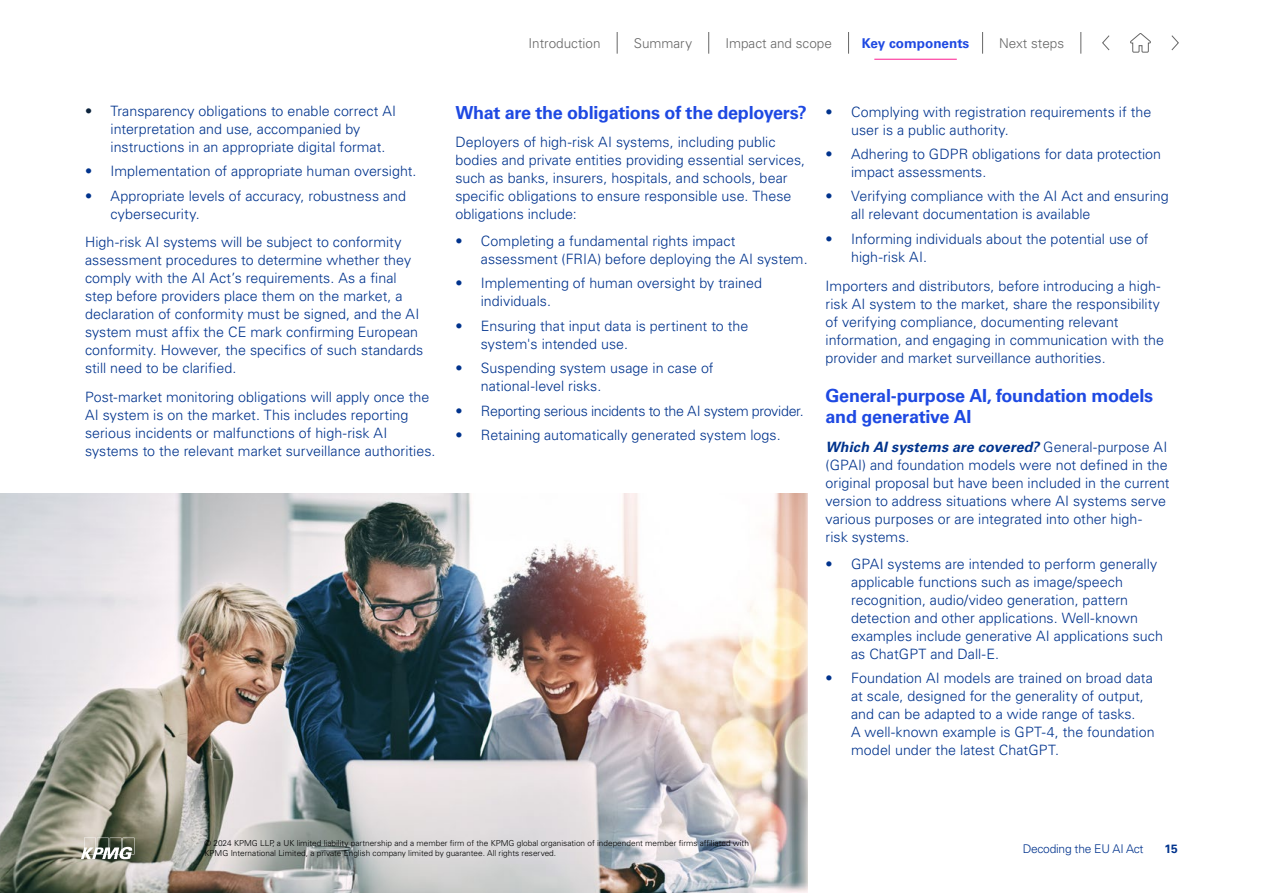
<style>
.page{position:relative;width:1263px;height:893px;background:#fff}
.page>*{position:absolute;margin:0;border:0;box-sizing:border-box;transform-origin:0 0}
.t1{font:700 18px/21.6px "Univers LT Std";letter-spacing:-.015em;color:#1e49e2}
.t2{font:300 14.25px/18px "Univers LT Std";color:#00338d}
.t3{font:300 14.25px "Univers LT Std";letter-spacing:-.025em;color:#00338d}
.t4{font:300 13.5px "Univers LT Std";color:#666}
.t5{font:700 13.5px "Univers LT Std";color:#1e49e2}
.t6{font:300 12px "Univers LT Std";letter-spacing:-.02em;color:#00338d}
.t7{font:700 12px "Univers LT Std";color:#00338d}
.t8{font:300 8.25px/9.9px "Univers LT Std";color:#000}
.s1{color:#0c233c}
.s2{font-weight:700;font-style:italic}
</style>
<div class="page">
<img style="left:0;top:494px;width:808px;height:399px">
<svg style="left:81px;top:838px;width:53px;height:21px"></svg>
<svg style="left:1130px;top:33px;width:21px;height:20px"></svg>
<svg style="left:1171px;top:35px;width:8px;height:16px"></svg>
<svg style="left:1102px;top:35px;width:8px;height:16px"></svg>
<svg style="left:617px;top:32px;width:1px;height:22px"></svg>
<svg style="left:708px;top:32px;width:1px;height:22px"></svg>
<svg style="left:848px;top:32px;width:1px;height:22px"></svg>
<svg style="left:982px;top:32px;width:1px;height:22px"></svg>
<svg style="left:1080px;top:32px;width:1px;height:22px"></svg>
<hr style="left:874px;top:59px;width:83px;height:1px;background:#fd349c">
<p class="t4" style="left:528px;top:35px;width:74px">Introduction</p>
<p class="t4" style="left:634px;top:35px;width:60px">Summary</p>
<p class="t4" style="left:725px;top:35px;width:108px">Impact and scope</p>
<p class="t5" style="left:862px;top:35px;width:109px">Key components</p>
<p class="t4" style="left:999px;top:35px;width:66px">Next steps</p>
<p class="t2" style="left:111px;top:102px;width:287px;text-indent:-26px"><span class="s1">•</span> Transparency obligations to enable correct AI interpretation and use, accompanied by instructions in an appropriate digital format.</p>
<p class="t2" style="left:85px;top:162px;width:333px">• Implementation of appropriate human oversight.</p>
<p class="t2" style="left:111px;top:187px;width:297px;text-indent:-26px">• Appropriate levels of accuracy, robustness and cybersecurity.</p>
<p class="t2" style="left:85px;top:233px;width:340px">High-risk AI systems will be subject to conformity assessment procedures to determine whether they comply with the AI Act’s requirements. As a fnal step before providers place them on the market, a declaration of conformity must be signed, and the AI system must affx the CE mark confrming European conformity. However, the specifcs of such standards still need to be clarifed.</p>
<p class="t2" style="left:85px;top:388px;width:352px">Post-market monitoring obligations will apply once the AI system is on the market. This includes reporting serious incidents or malfunctions of high-risk AI systems to the relevant market surveillance authorities.</p>
<p class="t1" style="left:455px;top:102px;width:353px">What are the obligations of the deployers?</p>
<p class="t2" style="left:455px;top:133px;width:351px">Deployers of high-risk AI systems, including public bodies and private entities providing essential services, such as banks, insurers, hospitals, and schools, bear specifc obligations to ensure responsible use. These obligations include:</p>
<p class="t2" style="left:481px;top:232px;width:328px;text-indent:-26px">• Completing a fundamental rights impact assessment (FRIA) before deploying the AI system.</p>
<p class="t2" style="left:481px;top:274px;width:283px;text-indent:-26px">• Implementing of human oversight by trained individuals.</p>
<p class="t2" style="left:481px;top:317px;width:269px;text-indent:-26px">• Ensuring that input data is pertinent to the system's intended use.</p>
<p class="t2" style="left:481px;top:359px;width:234px;text-indent:-26px">• Suspending system usage in case of national-level risks.</p>
<p class="t3" style="left:455px;top:402px;width:350px">• Reporting serious incidents to the AI system provider.</p>
<p class="t2" style="left:455px;top:426px;width:327px">• Retaining automatically generated system logs.</p>
<p class="t2" style="left:851px;top:103px;width:302px;text-indent:-26px">• Complying with registration requirements if the user is a public authority.</p>
<p class="t2" style="left:851px;top:145px;width:311px;text-indent:-26px">• Adhering to GDPR obligations for data protection impact assessments.</p>
<p class="t2" style="left:851px;top:187px;width:319px;text-indent:-26px">• Verifying compliance with the AI Act and ensuring all relevant documentation is available</p>
<p class="t2" style="left:851px;top:230px;width:299px;text-indent:-26px">• Informing individuals about the potential use of high-risk AI.</p>
<p class="t2" style="left:826px;top:276px;width:340px">Importers and distributors, before introducing a high&shy;risk AI system to the market, share the responsibility of verifying compliance, documenting relevant information, and engaging in communication with the provider and market surveillance authorities.</p>
<p class="t1" style="left:826px;top:385px;width:329px">General-purpose AI, foundation models and generative AI</p>
<p class="t2" style="left:826px;top:438px;width:345px"><span class="s2">Which AI systems are covered?</span> General-purpose AI (GPAI) and foundation models were not defned in the original proposal but have been included in the current version to address situations where AI systems serve various purposes or are integrated into other high-<br>risk systems.</p>
<p class="t2" style="left:851px;top:555px;width:313px;text-indent:-26px">• GPAI systems are intended to perform generally applicable functions such as image/speech recognition, audio/video generation, pattern detection and other applications. Well-known examples include generative AI applications such as ChatGPT and Dall-E.</p>
<p class="t2" style="left:851px;top:669px;width:305px;text-indent:-26px">• Foundation AI models are trained on broad data at scale, designed for the generality of output, and can be adapted to a wide range of tasks.<br>A well-known example is GPT-4, the foundation model under the latest ChatGPT.</p>
<p class="t8" style="left:205px;top:839px;width:546px">© 2024 KPMG LLP, a UK limited liability partnership and a member frm of the KPMG global organisation of independent member frms affliated with<br>KPMG International Limited, a private English company limited by guarantee. All rights reserved.</p>
<p class="t6" style="left:1023px;top:841px;width:122px">Decoding the EU AI Act</p>
<p class="t7" style="left:1164px;top:841px;width:15px">15</p>
</div>
